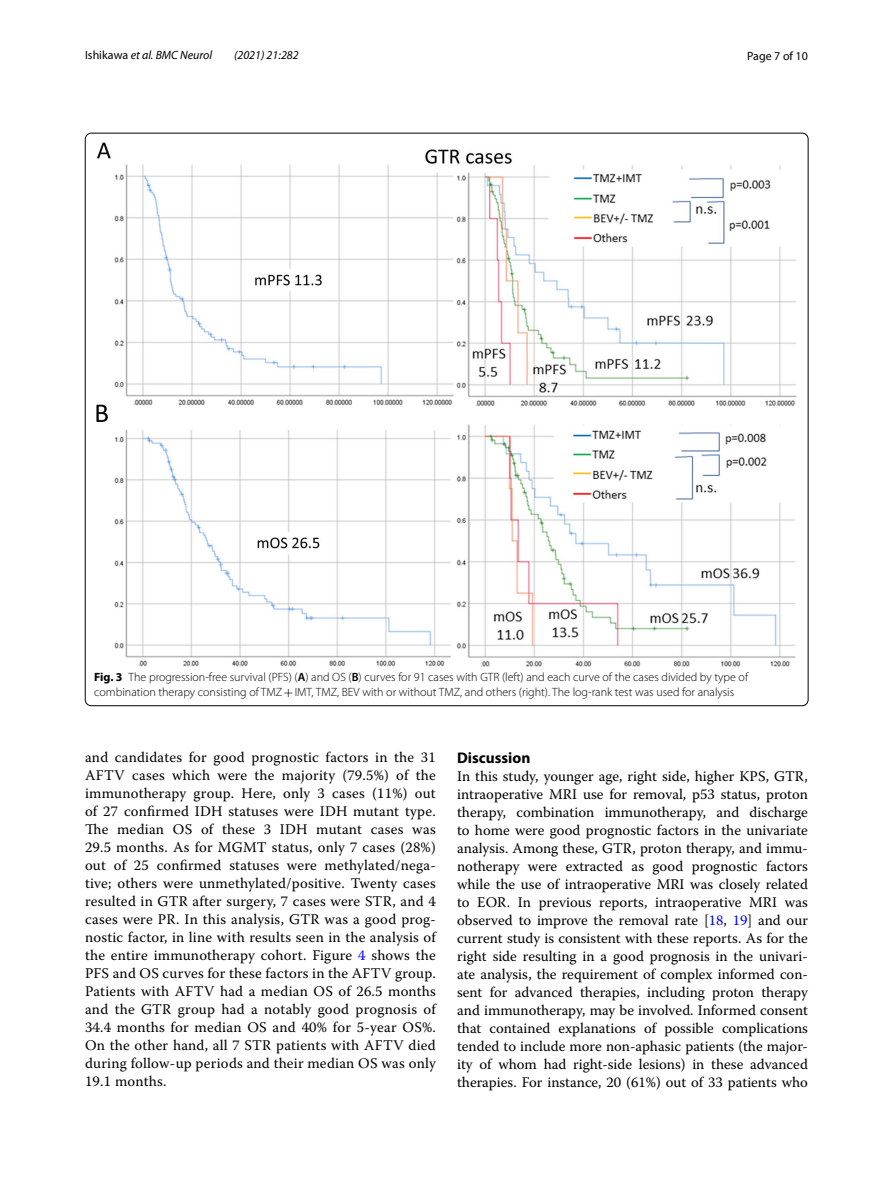
<style>
.page{position:relative;width:893px;height:1187px;background:#fff}
.page>*{position:absolute;margin:0;border:0;box-sizing:border-box;transform-origin:0 0}
.t1{font:700 15.45px "Myriad Pro";color:#000}
.t2{font:14.7px/18px "Warnock Pro";letter-spacing:.01em;color:#000;text-align:justify}
.t3{font:300 12px/15px "Myriad Pro";color:#000}
.t4{font:italic 12px "Myriad Pro";color:#000}
.t5{font:12px "Myriad Pro";color:#000}
.s1{font-style:normal}
.s2{font-weight:700}
.s3{font-weight:600}
.s4{font-family:"MTSY";font-weight:400}
.s5{color:#00f}
</style>
<div class="page">
<img style="left:96px;top:142px;width:701px;height:524px">
<p class="t4" style="left:85px;top:48px;width:129px"><span class="s1">Ishikawa</span> et al. BMC Neurol</p>
<p class="t4" style="left:234px;top:48px;width:66px">(2021) 21:282</p>
<p class="t5" style="left:747px;top:48px;width:62px">Page 7 of 10</p>
<p class="t3" style="left:94px;top:670px;width:655px"><span class="s2">Fig. 3</span> The progression-free survival (PFS) (<span class="s3">A</span>) and OS (<span class="s3">B</span>) curves for 91 cases with GTR (left) and each curve of the cases divided by type of combination therapy consisting of TMZ<span class="s4">+</span>IMT, TMZ, BEV with or without TMZ, and others (right). The log-rank test was used for analysis</p>
<p class="t2" style="left:85px;top:747px;width:352px">and candidates for good prognostic factors in the 31<br>AFTV cases which were the majority (79.5%) of the immunotherapy group. Here, only 3 cases (11%) out of 27 confirmed IDH statuses were IDH mutant type.<br>The median OS of these 3 IDH mutant cases was 29.5 months. As for MGMT status, only 7 cases (28%) out of 25 confirmed statuses were methylated/nega&shy;tive; others were unmethylated/positive. Twenty cases resulted in GTR after surgery, 7 cases were STR, and 4 cases were PR. In this analysis, GTR was a good prog&shy;nostic factor, in line with results seen in the analysis of the entire immunotherapy cohort. Figure <span class="s5">4</span> shows the PFS and OS curves for these factors in the AFTV group.<br>Patients with AFTV had a median OS of 26.5 months and the GTR group had a notably good prognosis of 34.4 months for median OS and 40% for 5-year OS%.<br>On the other hand, all 7 STR patients with AFTV died during follow-up periods and their median OS was only 19.1 months.</p>
<p class="t1" style="left:457px;top:747px;width:75px">Discussion</p>
<p class="t2" style="left:457px;top:766px;width:352px">In this study, younger age, right side, higher KPS, GTR, intraoperative MRI use for removal, p53 status, proton therapy, combination immunotherapy, and discharge to home were good prognostic factors in the univariate analysis. Among these, GTR, proton therapy, and immu&shy;notherapy were extracted as good prognostic factors while the use of intraoperative MRI was closely related to EOR. In previous reports, intraoperative MRI was observed to improve the removal rate [<span class="s5">18</span>, <span class="s5">19</span>] and our current study is consistent with these reports. As for the right side resulting in a good prognosis in the univari&shy;ate analysis, the requirement of complex informed con&shy;sent for advanced therapies, including proton therapy and immunotherapy, may be involved. Informed consent that contained explanations of possible complications tended to include more non-aphasic patients (the major&shy;ity of whom had right-side lesions) in these advanced therapies. For instance, 20 (61%) out of 33 patients who</p>
</div>
